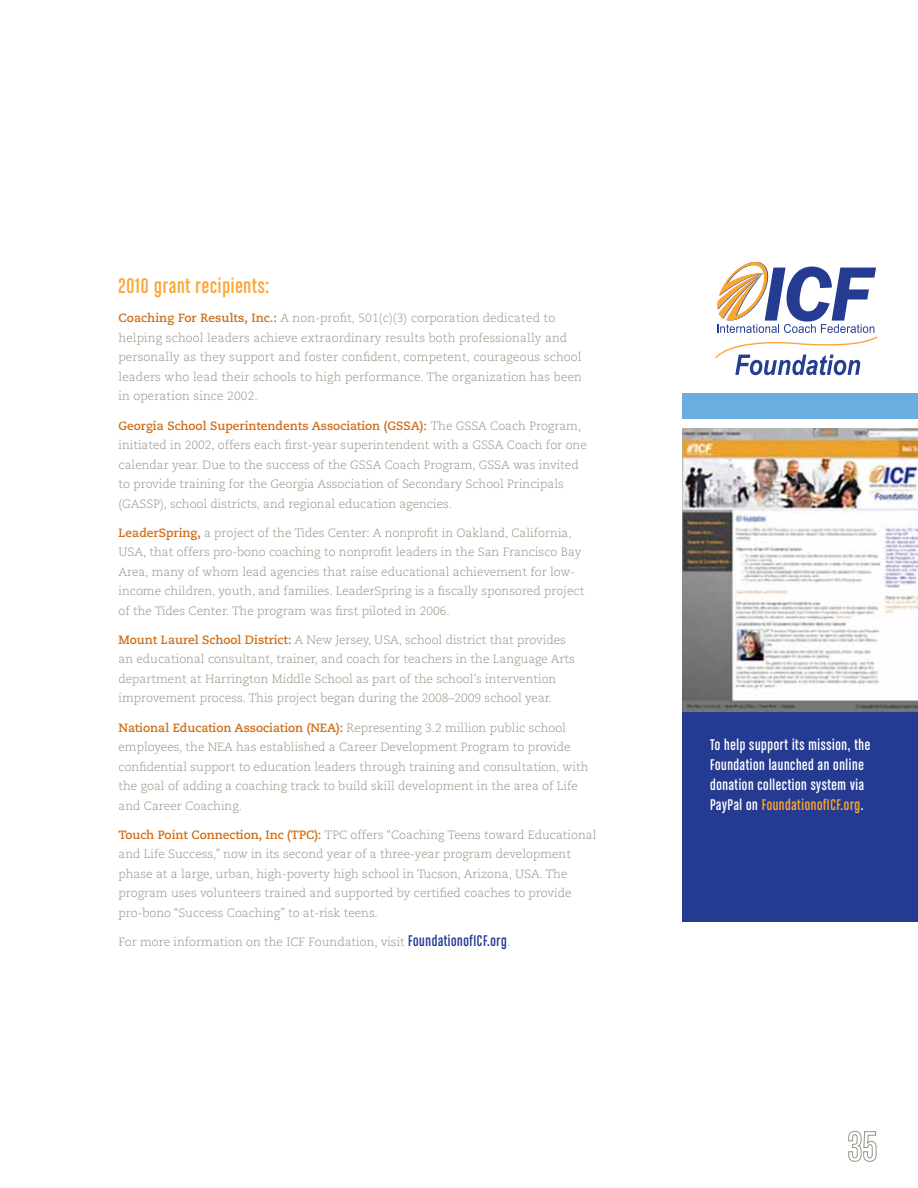
<style>
.page{position:relative;width:918px;height:1188px;background:#fff}
.page>*{position:absolute;margin:0;border:0;box-sizing:border-box;transform-origin:0 0}
.t1{font:22.5px "Chalet Comprime Cologne Sixty";letter-spacing:.04em;color:#faa634}
.t2{font:16.5px/19.8px "Chalet Comprime Cologne Sixty";letter-spacing:.04em;color:#fff}
.t3{font:300 12px/19.5px "Caecilia";color:#959484}
.s1{font-weight:700;color:#d06f1a}
.s2{font-family:"Chalet Comprime Cologne Sixty";font-weight:400;font-size:16.5px;color:#253b92}
.s3{color:#faa634}
</style>
<div class="page">
<div style="left:683px;top:616px;width:235px;height:306px;background:#253b92"></div>
<div style="left:683px;top:393px;width:235px;height:26px;background:#6caddf"></div>
<img style="left:683px;top:429px;width:235px;height:282px">
<svg style="left:848px;top:1131px;width:29px;height:31px"></svg>
<svg style="left:715px;top:262px;width:163px;height:113px"></svg>
<h1 class="t1" style="left:118px;top:273px;width:152px">2010 grant recipients:</h1>
<p class="t3" style="left:118px;top:309px;width:465px"><span class="s1">Coaching For Results, Inc.:</span> A non-profit, 501(c)(3) corporation dedicated to helping school leaders achieve extraordinary results both professionally and personally as they support and foster confident, competent, courageous school leaders who lead their schools to high performance. The organization has been in operation since 2002.</p>
<p class="t3" style="left:118px;top:416px;width:470px"><span class="s1">Georgia School Superintendents Association (GSSA):</span> The GSSA Coach Program, initiated in 2002, offers each first-year superintendent with a GSSA Coach for one calendar year. Due to the success of the GSSA Coach Program, GSSA was invited to provide training for the Georgia Association of Secondary School Principals (GASSP), school districts, and regional education agencies.</p>
<p class="t3" style="left:118px;top:523px;width:467px"><span class="s1">LeaderSpring,</span> a project of the Tides Center: A nonprofit in Oakland, California, USA, that offers pro-bono coaching to nonprofit leaders in the San Francisco Bay Area, many of whom lead agencies that raise educational achievement for low&shy;income children, youth, and families. LeaderSpring is a fiscally sponsored project of the Tides Center. The program was first piloted in 2006.</p>
<p class="t3" style="left:118px;top:630px;width:458px"><span class="s1">Mount Laurel School District:</span> A New Jersey, USA, school district that provides an educational consultant, trainer, and coach for teachers in the Language Arts department at Harrington Middle School as part of the school’s intervention improvement process. This project began during the 2008–2009 school year.</p>
<p class="t3" style="left:118px;top:718px;width:471px"><span class="s1">National Education Association (NEA):</span> Representing 3.2 million public school employees, the NEA has established a Career Development Program to provide confidential support to education leaders through training and consultation, with the goal of adding a coaching track to build skill development in the area of Life and Career Coaching.</p>
<p class="t3" style="left:118px;top:825px;width:480px"><span class="s1">Touch Point Connection, Inc (TPC):</span> TPC offers “Coaching Teens toward Educational and Life Success,” now in its second year of a three-year program development phase at a large, urban, high-poverty high school in Tucson, Arizona, USA. The program uses volunteers trained and supported by certified coaches to provide pro-bono “Success Coaching” to at-risk teens.</p>
<p class="t3" style="left:118px;top:933px;width:394px">For more information on the ICF Foundation, visit <span class="s2">FoundationofICF.org</span>.</p>
<h2 class="t2" style="left:710px;top:735px;width:162px">To help support its mission, the<br>Foundation launched an online donation collection system via<br>PayPal on <span class="s3">FoundationofICF.org</span>.</h2>
</div>
